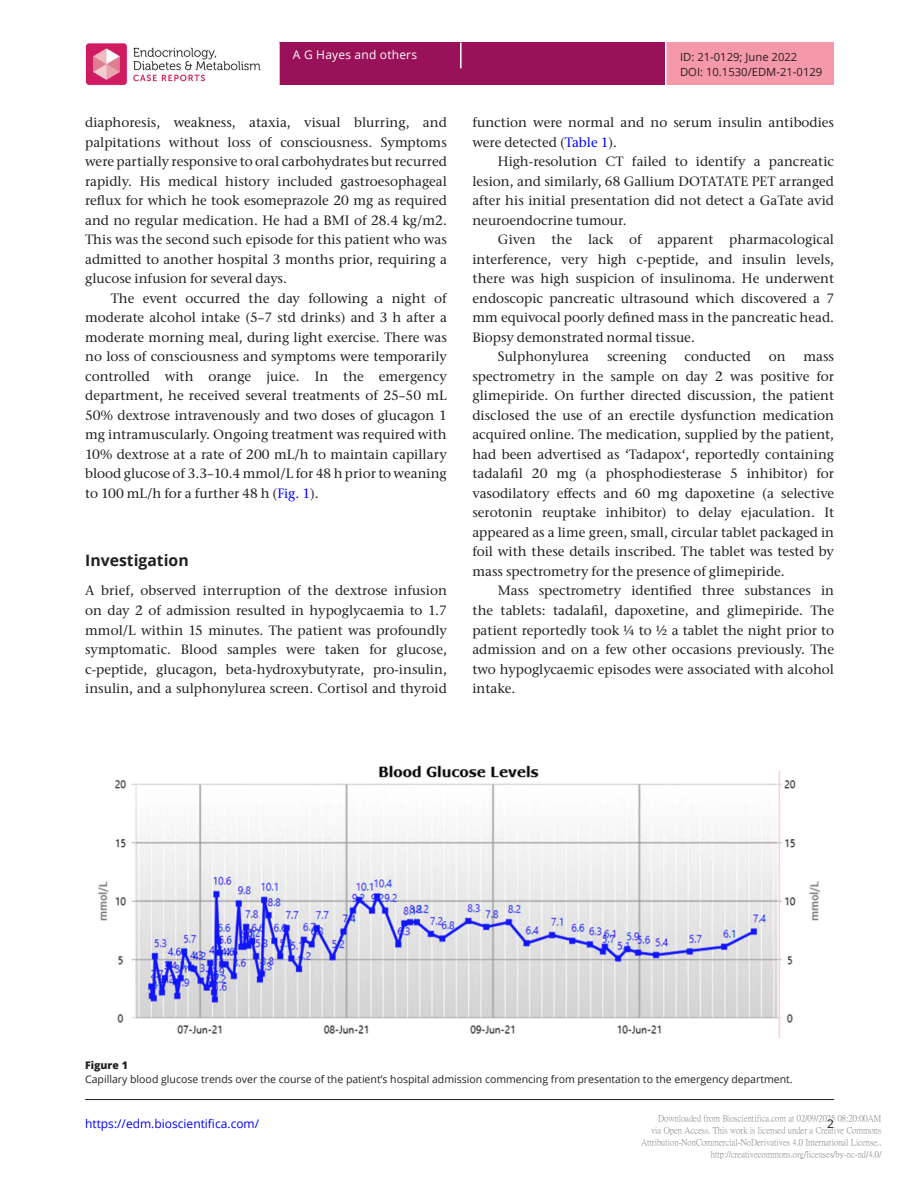
<style>
.page{position:relative;width:919px;height:1187px;background:#fff}
.page>*{position:absolute;margin:0;border:0;box-sizing:border-box;transform-origin:0 0}
.t1{font:700 15.75px "Open Sans";color:#231f20}
.TXI{font:500 13.5px/19.5px "Stone Serif ITC Pro";color:#231f20;text-align:justify}
.TXT{font:500 13.5px/19.5px "Stone Serif ITC Pro";color:#231f20;text-align:justify}
.t2{font:12px "Open Sans";color:#00f}
.t3{font:12px "Open Sans";letter-spacing:.015em;color:#fff}
.t4{font:12px "Open Sans";color:#231f20}
.t5{font:11.25px "Open Sans";color:#231f20}
.FC{font:10.5px "Open Sans";color:#231f20}
.FC-2{font:800 10.5px "Open Sans";color:#231f20}
.t6{font:9px/12px "P Ming Li U";color:rgb(0 0 0/.5);text-align:right}
.s1{color:#00f}
</style>
<div class="page">
<div style="left:280px;top:43px;width:385px;height:42px;background:#991259"></div>
<div style="left:666px;top:43px;width:167px;height:42px;background:#f598a9"></div>
<svg style="left:460px;top:43px;width:1px;height:25px"></svg>
<img style="left:85px;top:43px;width:176px;height:42px">
<hr style="left:85px;top:1099px;width:749px;height:1px;background:#231f20">
<img style="left:98px;top:765px;width:723px;height:273px">
<p class="t3" style="left:293px;top:47px;width:126px">A G Hayes and others</p>
<p class="TXT" style="left:85px;top:113px;width:363px">diaphoresis, weakness, ataxia, visual blurring, and palpitations without loss of consciousness. Symptoms were partially responsive to oral carbohydrates but recurred rapidly. His medical history included gastroesophageal reflux for which he took esomeprazole 20 mg as required and no regular medication. He had a BMI of 28.4 kg/m2.<br>This was the second such episode for this patient who was admitted to another hospital 3 months prior, requiring a glucose infusion for several days.</p>
<p class="TXI" style="left:85px;top:288px;width:363px;text-indent:26px">The event occurred the day following a night of moderate alcohol intake (5–7 std drinks) and 3 h after a moderate morning meal, during light exercise. There was no loss of consciousness and symptoms were temporarily controlled with orange juice. In the emergency department, he received several treatments of 25–50 mL 50% dextrose intravenously and two doses of glucagon 1 mg intramuscularly. Ongoing treatment was required with 10% dextrose at a rate of 200 mL/h to maintain capillary blood glucose of 3.3–10.4 mmol/L for 48 h prior to weaning to 100 mL/h for a further 48 h (<span class="s1">Fig. 1</span>).</p>
<h1 class="t1" style="left:85px;top:549px;width:105px">Investigation</h1>
<p class="TXT" style="left:85px;top:581px;width:363px">A brief, observed interruption of the dextrose infusion on day 2 of admission resulted in hypoglycaemia to 1.7 mmol/L within 15 minutes. The patient was profoundly symptomatic. Blood samples were taken for glucose, c-peptide, glucagon, beta-hydroxybutyrate, pro-insulin, insulin, and a sulphonylurea screen. Cortisol and thyroid</p>
<p class="t5" style="left:680px;top:50px;width:119px">ID: 21-0129; June 2022</p>
<p class="t5" style="left:680px;top:64px;width:144px">DOI: 10.1530/EDM-21-0129</p>
<p class="TXT" style="left:472px;top:113px;width:363px">function were normal and no serum insulin antibodies were detected (<span class="s1">Table 1</span>).</p>
<p class="TXI" style="left:472px;top:152px;width:363px;text-indent:26px">High-resolution CT failed to identify a pancreatic lesion, and similarly, 68 Gallium DOTATATE PET arranged after his initial presentation did not detect a GaTate avid neuroendocrine tumour.</p>
<p class="TXI" style="left:472px;top:230px;width:363px;text-indent:26px">Given the lack of apparent pharmacological interference, very high c-peptide, and insulin levels, there was high suspicion of insulinoma. He underwent endoscopic pancreatic ultrasound which discovered a 7 mm equivocal poorly defined mass in the pancreatic head.<br>Biopsy demonstrated normal tissue.</p>
<p class="TXI" style="left:498px;top:347px;width:93px">Sulphonylurea</p>
<p class="TXI" style="left:607px;top:347px;width:61px">screening</p>
<p class="TXI" style="left:684px;top:347px;width:68px">conducted</p>
<p class="TXI" style="left:768px;top:347px;width:18px">on</p>
<p class="TXI" style="left:472px;top:347px;width:363px;text-indent:331px">mass spectrometry in the sample on day 2 was positive for glimepiride. On further directed discussion, the patient disclosed the use of an erectile dysfunction medication acquired online. The medication, supplied by the patient, had been advertised as ‘Tadapox‘, reportedly containing tadalafil 20 mg (a phosphodiesterase 5 inhibitor) for vasodilatory effects and 60 mg dapoxetine (a selective serotonin reuptake inhibitor) to delay ejaculation. It appeared as a lime green, small, circular tablet packaged in foil with these details inscribed. The tablet was tested by mass spectrometry for the presence of glimepiride.</p>
<p class="TXI" style="left:472px;top:581px;width:363px;text-indent:26px">Mass spectrometry identified three substances in the tablets: tadalafil, dapoxetine, and glimepiride. The patient reportedly took ¼ to ½ a tablet the night prior to admission and on a few other occasions previously. The two hypoglycaemic episodes were associated with alcohol intake.</p>
<p class="FC-2" style="left:85px;top:1056px;width:44px">Figure 1</p>
<p class="FC" style="left:85px;top:1072px;width:709px">Capillary blood glucose trends over the course of the patient’s hospital admission commencing from presentation to the emergency department.</p>
<p class="t6" style="left:641px;top:1112px;width:242px">Downloaded from Bioscientifica.com at 02/09/2025 08:20:00AM<br>via Open Access. This work is licensed under a Creative Commons Attribution-NonCommercial-NoDerivatives 4.0 International License.. http://creativecommons.org/licenses/by-nc-nd/4.0/</p>
<p class="t2" style="left:85px;top:1115px;width:176px">https://edm.bioscientifica.com/</p>
<p class="t4" style="left:827px;top:1115px;width:8px">2</p>
</div>
